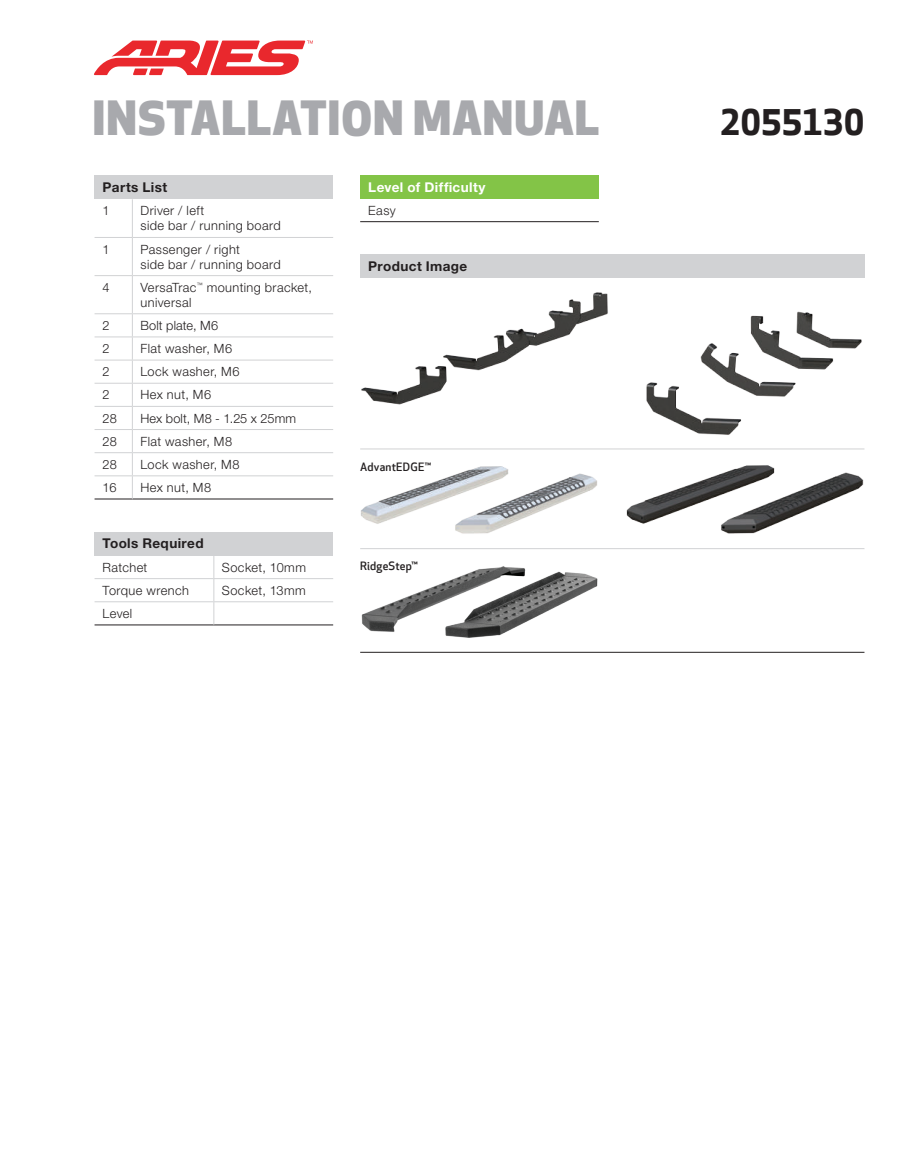
<style>
.page{position:relative;width:905px;height:1175px;background:#fff}
.page>*{position:absolute;margin:0;border:0;box-sizing:border-box;transform-origin:0 0}
.t1{font:800 46.05px "Apex New";letter-spacing:.02em;color:#a8a9ad}
.t2{font:700 34.5px "Apex New";letter-spacing:-.005em;color:#231f20}
.t3{font:700 13.5px "Helvetica Neue LT Std";letter-spacing:.03em;color:#231f20}
.t4{font:700 13.5px "Helvetica Neue LT Std";letter-spacing:.03em;color:#fff}
.t5{font:300 12.75px/15px "Helvetica Neue LT Std";letter-spacing:.03em;color:#231f20}
.t6{font:500 11.25px "Apex New";letter-spacing:.02em;color:#231f20}
</style>
<div class="page">
<div style="left:360px;top:176px;width:238px;height:23px;background:#83c447"></div>
<hr style="left:360px;top:221px;width:238px;height:1px;background:#231f20">
<svg style="left:94px;top:41px;width:219px;height:34px"></svg>
<div style="left:94px;top:176px;width:239px;height:23px;background:#d1d2d4"></div>
<hr style="left:94px;top:237px;width:38px;height:1px;background:#d1d2d4">
<hr style="left:132px;top:237px;width:201px;height:1px;background:#d1d2d4">
<hr style="left:94px;top:275px;width:38px;height:1px;background:#d1d2d4">
<hr style="left:132px;top:275px;width:201px;height:1px;background:#d1d2d4">
<hr style="left:94px;top:313px;width:38px;height:1px;background:#d1d2d4">
<hr style="left:132px;top:313px;width:201px;height:1px;background:#d1d2d4">
<hr style="left:94px;top:336px;width:38px;height:1px;background:#d1d2d4">
<hr style="left:132px;top:336px;width:201px;height:1px;background:#d1d2d4">
<hr style="left:94px;top:360px;width:38px;height:1px;background:#d1d2d4">
<hr style="left:132px;top:360px;width:201px;height:1px;background:#d1d2d4">
<hr style="left:94px;top:383px;width:38px;height:1px;background:#d1d2d4">
<hr style="left:132px;top:383px;width:201px;height:1px;background:#d1d2d4">
<hr style="left:94px;top:406px;width:38px;height:1px;background:#d1d2d4">
<hr style="left:132px;top:406px;width:201px;height:1px;background:#d1d2d4">
<hr style="left:94px;top:429px;width:38px;height:1px;background:#d1d2d4">
<hr style="left:132px;top:429px;width:201px;height:1px;background:#d1d2d4">
<hr style="left:94px;top:452px;width:38px;height:1px;background:#d1d2d4">
<hr style="left:132px;top:452px;width:201px;height:1px;background:#d1d2d4">
<hr style="left:94px;top:475px;width:38px;height:1px;background:#d1d2d4">
<hr style="left:132px;top:475px;width:201px;height:1px;background:#d1d2d4">
<hr style="left:94px;top:498px;width:38px;height:1px;background:#231f20">
<hr style="left:132px;top:498px;width:201px;height:1px;background:#231f20">
<hr style="left:132px;top:199px;width:1px;height:38px;background:#d1d2d4">
<hr style="left:132px;top:238px;width:1px;height:37px;background:#d1d2d4">
<hr style="left:132px;top:276px;width:1px;height:37px;background:#d1d2d4">
<svg style="left:132px;top:314px;width:1px;height:184px"></svg>
<div style="left:94px;top:532px;width:239px;height:23px;background:#d1d2d4"></div>
<hr style="left:94px;top:578px;width:120px;height:1px;background:#d1d2d4">
<hr style="left:214px;top:578px;width:119px;height:1px;background:#d1d2d4">
<hr style="left:94px;top:601px;width:120px;height:1px;background:#d1d2d4">
<hr style="left:214px;top:601px;width:119px;height:1px;background:#d1d2d4">
<hr style="left:94px;top:624px;width:120px;height:1px;background:#231f20">
<hr style="left:214px;top:624px;width:119px;height:1px;background:#231f20">
<svg style="left:213px;top:555px;width:1px;height:69px"></svg>
<div style="left:360px;top:254px;width:504px;height:24px;background:#d1d2d4"></div>
<hr style="left:360px;top:448px;width:504px;height:1px;background:#d1d2d4">
<hr style="left:360px;top:548px;width:504px;height:1px;background:#d1d2d4">
<hr style="left:360px;top:652px;width:504px;height:1px;background:#231f20">
<img style="left:361px;top:292px;width:501px;height:143px">
<img style="left:361px;top:466px;width:236px;height:68px">
<img style="left:626px;top:465px;width:238px;height:69px">
<img style="left:361px;top:566px;width:237px;height:72px">
<h1 class="t1" style="left:93px;top:93px;width:508px">INSTALLATION MANUAL</h1>
<h2 class="t2" style="left:720px;top:102px;width:146px">2055130</h2>
<p class="t3" style="left:103px;top:179px;width:66px">Parts List</p>
<p class="t5" style="left:103px;top:203px;width:9px">1</p>
<p class="t5" style="left:140px;top:203px;width:142px">Driver / left<br>side bar / running board</p>
<p class="t5" style="left:103px;top:241px;width:9px">1</p>
<p class="t5" style="left:140px;top:241px;width:142px">Passenger / right<br>side bar / running board</p>
<p class="t5" style="left:103px;top:279px;width:9px">4</p>
<p class="t5" style="left:140px;top:279px;width:173px">VersaTrac<sup>™</sup> mounting bracket, universal</p>
<p class="t5" style="left:103px;top:317px;width:9px">2</p>
<p class="t5" style="left:140px;top:317px;width:79px">Bolt plate, M6</p>
<p class="t5" style="left:103px;top:341px;width:9px">2</p>
<p class="t5" style="left:140px;top:341px;width:93px">Flat washer, M6</p>
<p class="t5" style="left:103px;top:364px;width:9px">2</p>
<p class="t5" style="left:140px;top:364px;width:100px">Lock washer, M6</p>
<p class="t5" style="left:103px;top:387px;width:9px">2</p>
<p class="t5" style="left:140px;top:387px;width:72px">Hex nut, M6</p>
<p class="t5" style="left:103px;top:410px;width:16px">28</p>
<p class="t5" style="left:140px;top:410px;width:157px">Hex bolt, M8 - 1.25 x 25mm</p>
<p class="t5" style="left:103px;top:433px;width:16px">28</p>
<p class="t5" style="left:140px;top:433px;width:93px">Flat washer, M8</p>
<p class="t5" style="left:103px;top:456px;width:16px">28</p>
<p class="t5" style="left:140px;top:456px;width:100px">Lock washer, M8</p>
<p class="t5" style="left:103px;top:479px;width:15px">16</p>
<p class="t5" style="left:140px;top:479px;width:72px">Hex nut, M8</p>
<p class="t3" style="left:103px;top:535px;width:102px">Tools Required</p>
<p class="t5" style="left:103px;top:559px;width:46px">Ratchet</p>
<p class="t5" style="left:222px;top:559px;width:85px">Socket, 10mm</p>
<p class="t5" style="left:103px;top:582px;width:88px">Torque wrench</p>
<p class="t5" style="left:222px;top:582px;width:85px">Socket, 13mm</p>
<p class="t5" style="left:103px;top:605px;width:31px">Level</p>
<p class="t4" style="left:368px;top:179px;width:119px">Level of Difficulty</p>
<p class="t5" style="left:368px;top:202px;width:29px">Easy</p>
<p class="t3" style="left:368px;top:258px;width:100px">Product Image</p>
<p class="t6" style="left:360px;top:460px;width:73px">AdvantEDGE™</p>
<p class="t6" style="left:360px;top:560px;width:59px">RidgeStep™</p>
</div>
